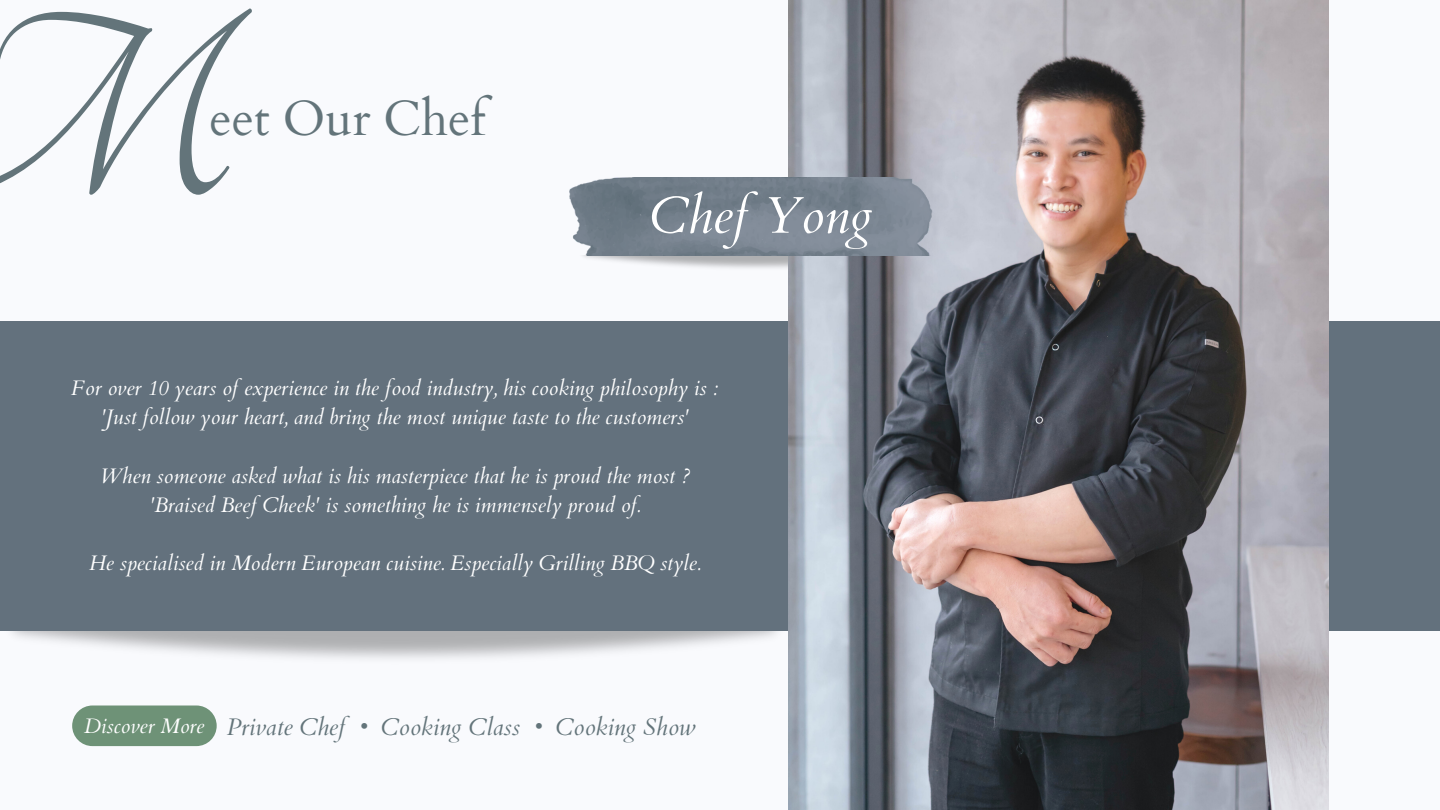
<style>
.page{position:relative;width:1440px;height:810px;background:#f9fafd}
.page>*{position:absolute;margin:0;border:0;box-sizing:border-box;transform-origin:0 0}
.t1{font:283.9px "Tangerine";color:#63747a}
.t2{font:italic 51.7px "Cardo";color:#fff}
.t3{font:49.3px "Cardo";color:#63747a}
.t4{font:italic 24px "Cardo";color:#63747a}
.t5{font:italic 21px/29.2px "Cardo";color:#fff;text-align:center}
.s1{font-size:21px;color:#fff}
</style>
<div class="page">
<div style="left:0;top:321px;width:1440px;height:310px;background:#63717d"></div>
<img style="left:584px;top:256px;width:205px;height:16px">
<img style="left:789px;top:1px;width:540px;height:809px">
<img style="left:570px;top:177px;width:367px;height:79px">
<div style="left:72px;top:706px;width:145px;height:40px;background:#6e9277;border-radius:20px"></div>
<h1 class="t1" style="left:-115px;top:-18px;width:348px">M</h1>
<h3 class="t3" style="left:209px;top:86px;width:278px">eet Our Chef</h3>
<h2 class="t2" style="left:649px;top:182px;width:225px">Chef Yong</h2>
<p class="t5" style="left:71px;top:374px;width:649px">For over 10 years of experience in the food industry, his cooking philosophy is : 'Just follow your heart, and bring the most unique taste to the customers'</p>
<p class="t5" style="left:100px;top:461px;width:591px">When someone asked what is his masterpiece that he is proud the most ? 'Braised Beef Cheek' is something he is immensely proud of.</p>
<p class="t5" style="left:89px;top:549px;width:613px">He specialised in Modern European cuisine. Especially Grilling BBQ style.</p>
<p class="t4" style="left:84px;top:711px;width:613px"><span class="s1">Discover More</span> Private Chef • Cooking Class • Cooking Show</p>
</div>
